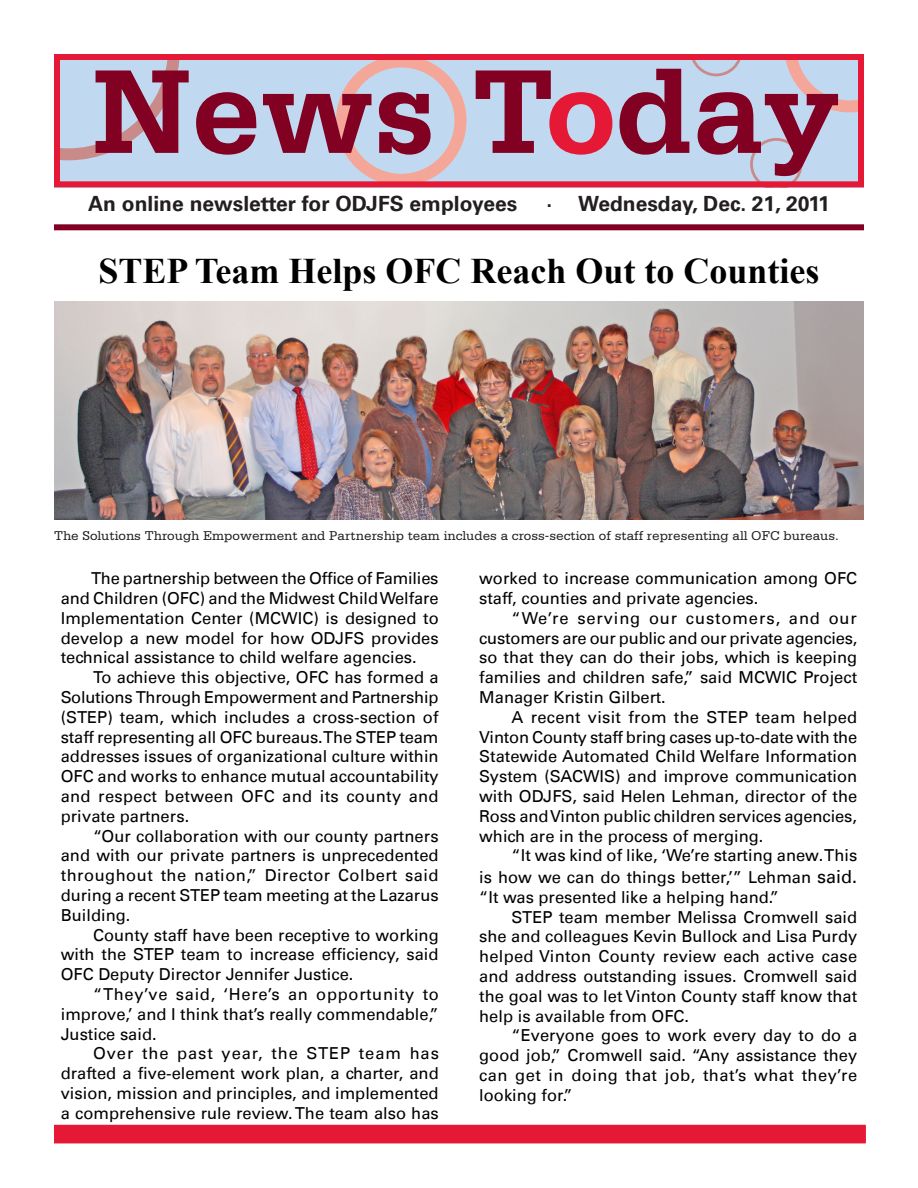
<style>
.page{position:relative;width:918px;height:1188px;background:#fff}
.page>*{position:absolute;margin:0;border:0;box-sizing:border-box;transform-origin:0 0}
.t1{font:700 126px "Serifa Std";color:#820123}
.t2{font:700 36px "Times New Roman";color:#000}
.t3{font:700 21px "Univers LT";color:#231f20}
.t4{font:16.5px/19.8px "Univers LT";color:#000;text-align:justify}
.t5{font:13.5px "Serifa Std";color:#231f20}
.s1{color:#e51836}
.s2{font-size:18px}
</style>
<div class="page">
<div style="left:54px;top:54px;width:810px;height:133px;background:#c1d9f0"></div>
<svg style="left:61px;top:61px;width:119px;height:99px"></svg>
<div style="left:336px;top:55px;width:130px;height:131px;border:12px solid #f4a798;border-radius:50%"></div>
<svg style="left:692px;top:61px;width:165px;height:119px"></svg>
<div style="left:54px;top:54px;width:810px;height:133px;border:6px solid #e51836"></div>
<div style="left:54px;top:224px;width:810px;height:6px;background:#820123"></div>
<div style="left:54px;top:1125px;width:812px;height:18px;background:#e51836"></div>
<img style="left:54px;top:301px;width:810px;height:219px">
<p class="t1" style="left:93px;top:38px;width:748px">News T<span class="s1">o</span>day</p>
<p class="t3" style="left:88px;top:191px;width:431px">An online newsletter for ODJFS employees</p>
<p class="t3" style="left:546px;top:191px;width:285px">. Wednesday, Dec. 21, 2011</p>
<p class="t2" style="left:98px;top:246px;width:723px">STEP Team Helps OFC Reach Out to Counties</p>
<p class="t5" style="left:54px;top:528px;width:787px">The Solutions Through Empowerment and Partnership team includes a cross-section of staff representing all OFC bureaus.</p>
<p class="t4" style="left:61px;top:569px;width:380px;text-indent:30px">The partnership between the Office of Families and Children (OFC) and the Midwest Child Welfare Implementation Center (MCWIC) is designed to develop a new model for how ODJFS provides technical assistance to child welfare agencies.</p>
<p class="t4" style="left:61px;top:668px;width:380px;text-indent:32px">To achieve this objective, OFC has formed a Solutions Through Empowerment and Partnership (STEP) team, which includes a cross-section of staff representing all OFC bureaus. The STEP team addresses issues of organizational culture within OFC and works to enhance mutual accountability and respect between OFC and its county and private partners.</p>
<p class="t4" style="left:61px;top:826px;width:379px;text-indent:32px">“Our collaboration with our county partners and with our private partners is unprecedented throughout the nation,” Director Colbert said during a recent STEP team meeting at the Lazarus Building.</p>
<p class="t4" style="left:61px;top:925px;width:380px;text-indent:32px">County staff have been receptive to working with the STEP team to increase efficiency, said OFC Deputy Director Jennifer Justice.</p>
<p class="t4" style="left:61px;top:984px;width:380px;text-indent:32px">“They’ve said, ‘Here’s an opportunity to improve,’ and I think that’s really commendable,” Justice said.</p>
<p class="t4" style="left:61px;top:1044px;width:380px;text-indent:32px">Over the past year, the STEP team has drafted a five-element work plan, a charter, and vision, mission and principles, and implemented a comprehensive rule review. The team also has</p>
<p class="t4" style="left:479px;top:569px;width:379px">worked to increase communication among OFC staff, counties and private agencies.</p>
<p class="t4" style="left:479px;top:608px;width:380px;text-indent:32px">“We’re serving our customers, and our customers are our public and our private agencies, so that they can do their jobs, which is keeping families and children safe,” said MCWIC Project Manager Kristin Gilbert.</p>
<p class="t4" style="left:479px;top:707px;width:380px;text-indent:32px">A recent visit from the STEP team helped Vinton County staff bring cases up-to-date with the Statewide Automated Child Welfare Information System (SACWIS) and improve communication with ODJFS, said Helen Lehman, director of the Ross and Vinton public children services agencies, which are in the process of merging.</p>
<p class="t4" style="left:479px;top:845px;width:380px;line-height:21.6px;text-align:right">“It was kind of like, ‘We’re starting anew. This<br>is how we can do things better,’” Lehman <span class="s2">said.</span></p>
<p class="t4" style="left:479px;top:887px;width:301px">“It was presented like a helping hand.”</p>
<p class="t4" style="left:479px;top:907px;width:380px;text-indent:32px">STEP team member Melissa Cromwell said she and colleagues Kevin Bullock and Lisa Purdy helped Vinton County review each active case and address outstanding issues. Cromwell said the goal was to let Vinton County staff know that help is available from OFC.</p>
<p class="t4" style="left:479px;top:1026px;width:380px;text-indent:32px">“Everyone goes to work every day to do a good job,” Cromwell said. “Any assistance they can get in doing that job, that’s what they’re looking for.”</p>
</div>
